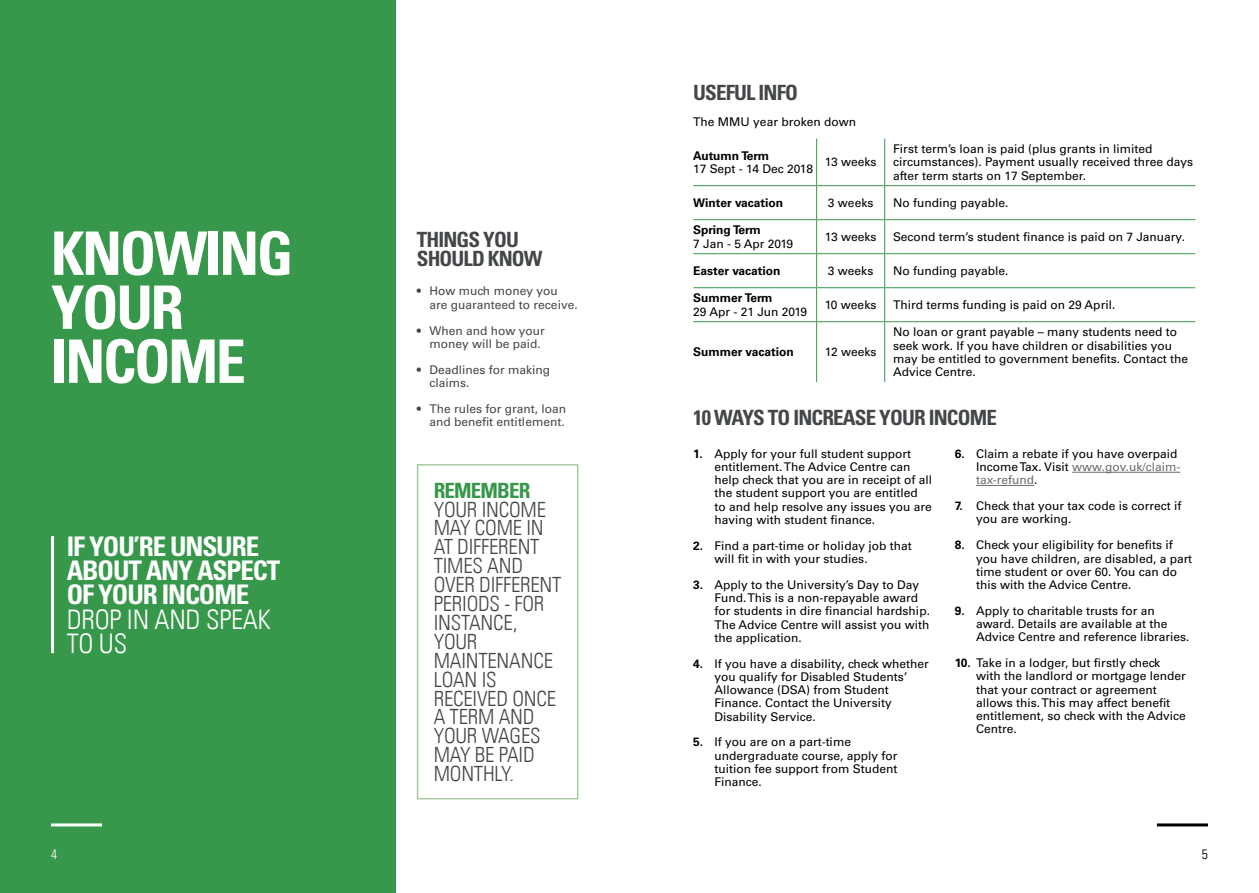
<style>
.page{position:relative;width:1259px;height:893px;background:#fff}
.page>*{position:absolute;margin:0;border:0;box-sizing:border-box;transform-origin:0 0}
.t1{font:700 condensed 60px/54px "Univers LT Pro";letter-spacing:-.04em;color:#fff}
.t2{font:700 condensed 27px/24.3px "Univers LT Pro";letter-spacing:-.04em;color:#fff}
.t3{font:27px/24.3px "Univers Com 47 Light Cond";letter-spacing:-.01em;color:#fff}
.t4{font:21px/18.9px "Univers Com 47 Light Cond";letter-spacing:-.01em;color:#444749}
.t5{font:700 condensed 21px/18.9px "Univers LT Pro";letter-spacing:-.04em;color:#444749}
.t6{font:700 condensed 21px "Univers LT Pro";letter-spacing:-.04em;color:#37984b}
.t7{font:13.5px "Univers Com 47 Light Cond";color:#fff}
.t8{font:13.5px "Univers Com 47 Light Cond";color:#000}
.t9{font:12px/13.2px "Univers LT Std";color:#000}
.t10{font:12px/13.2px "Univers LT Std";color:#444749}
.t11{font:700 12px "Univers LT Pro 65";color:#000}
.s1{font-family:"Univers LT Pro 65";font-weight:700}
.s2{color:#696e71}
</style>
<div class="page">
<div style="left:0;top:0;width:395px;height:893px;background:#37984b"></div>
<hr style="left:51px;top:536px;width:3px;height:117px;background:#fff">
<div style="left:417px;top:464px;width:161px;height:335px;border:2px solid #a8c9a2"></div>
<hr style="left:816px;top:139px;width:1px;height:46px;background:#37984b">
<hr style="left:816px;top:220px;width:1px;height:33px;background:#37984b">
<hr style="left:884px;top:139px;width:1px;height:46px;background:#37984b">
<hr style="left:884px;top:220px;width:1px;height:33px;background:#37984b">
<hr style="left:693px;top:185px;width:123px;height:1px;background:#37984b">
<hr style="left:693px;top:253px;width:123px;height:1px;background:#37984b">
<hr style="left:816px;top:186px;width:1px;height:33px;background:#37984b">
<hr style="left:816px;top:254px;width:1px;height:33px;background:#37984b">
<hr style="left:816px;top:185px;width:68px;height:1px;background:#37984b">
<hr style="left:816px;top:253px;width:68px;height:1px;background:#37984b">
<hr style="left:884px;top:186px;width:1px;height:33px;background:#37984b">
<hr style="left:884px;top:254px;width:1px;height:33px;background:#37984b">
<hr style="left:884px;top:185px;width:311px;height:1px;background:#37984b">
<hr style="left:884px;top:253px;width:311px;height:1px;background:#37984b">
<hr style="left:693px;top:219px;width:123px;height:1px;background:#37984b">
<hr style="left:693px;top:287px;width:123px;height:1px;background:#37984b">
<hr style="left:816px;top:288px;width:1px;height:33px;background:#37984b">
<hr style="left:816px;top:219px;width:68px;height:1px;background:#37984b">
<hr style="left:816px;top:287px;width:68px;height:1px;background:#37984b">
<hr style="left:884px;top:288px;width:1px;height:33px;background:#37984b">
<hr style="left:884px;top:219px;width:311px;height:1px;background:#37984b">
<hr style="left:884px;top:287px;width:311px;height:1px;background:#37984b">
<hr style="left:693px;top:321px;width:123px;height:1px;background:#37984b">
<hr style="left:816px;top:322px;width:1px;height:60px;background:#37984b">
<hr style="left:816px;top:321px;width:68px;height:1px;background:#37984b">
<hr style="left:884px;top:322px;width:1px;height:60px;background:#37984b">
<hr style="left:884px;top:321px;width:311px;height:1px;background:#37984b">
<hr style="left:1157px;top:823px;width:51px;height:3px;background:#000">
<hr style="left:51px;top:823px;width:51px;height:3px;background:#fff">
<hr style="left:1072px;top:472px;width:108px;height:1px;background:#696e71">
<hr style="left:976px;top:485px;width:58px;height:1px;background:#696e71">
<h1 class="t1" style="left:51px;top:226px;width:244px">KNOWING<br>YOUR<br>INCOME</h1>
<h2 class="t2" style="left:67px;top:534px;width:215px">IF YOU’RE UNSURE<br>ABOUT ANY ASPECT<br>OF YOUR INCOME</h2>
<h2 class="t3" style="left:67px;top:607px;width:206px">DROP IN AND SPEAK<br>TO US</h2>
<h3 class="t5" style="left:417px;top:230px;width:127px">THINGS YOU<br>SHOULD KNOW</h3>
<p class="t10" style="left:429px;top:285px;width:150px;text-indent:-13px">• How much money you are guaranteed to receive.</p>
<p class="t10" style="left:429px;top:324px;width:117px;text-indent:-13px">• When and how your money will be paid.</p>
<p class="t10" style="left:429px;top:363px;width:122px;text-indent:-13px">• Deadlines for making claims.</p>
<p class="t10" style="left:417px;top:402px;width:151px;text-align:right">• The rules for grant, loan and benefit entitlement.</p>
<h3 class="t6" style="left:434px;top:477px;width:98px">REMEMBER</h3>
<h3 class="t4" style="left:434px;top:500px;width:129px">YOUR INCOME<br>MAY COME IN<br>AT DIFFERENT<br>TIMES AND<br>OVER DIFFERENT<br>PERIODS - FOR<br>INSTANCE,<br>YOUR<br>MAINTENANCE<br>LOAN IS<br>RECEIVED ONCE<br>A TERM AND<br>YOUR WAGES<br>MAY BE PAID<br>MONTHLY.</h3>
<h3 class="t5" style="left:693px;top:83px;width:106px">USEFUL INFO</h3>
<p class="t9" style="left:693px;top:115px;width:164px">The MMU year broken down</p>
<p class="t11" style="left:693px;top:148px;width:77px">Autumn Term</p>
<p class="t9" style="left:693px;top:162px;width:121px">17 Sept - 14 Dec 2018</p>
<p class="t9" style="left:824px;top:156px;width:53px">13 weeks</p>
<p class="t9" style="left:893px;top:142px;width:301px">First term’s loan is paid (plus grants in limited circumstances). Payment usually received three days after term starts on 17 September.</p>
<p class="t11" style="left:693px;top:196px;width:91px">Winter vacation</p>
<p class="t9" style="left:828px;top:196px;width:47px">3 weeks</p>
<p class="t9" style="left:893px;top:196px;width:117px">No funding payable.</p>
<p class="t11" style="left:693px;top:223px;width:69px">Spring Term</p>
<p class="t9" style="left:693px;top:237px;width:101px">7 Jan - 5 Apr 2019</p>
<p class="t9" style="left:824px;top:230px;width:53px">13 weeks</p>
<p class="t9" style="left:893px;top:230px;width:293px">Second term’s student finance is paid on 7 January.</p>
<p class="t11" style="left:693px;top:264px;width:89px">Easter vacation</p>
<p class="t9" style="left:828px;top:264px;width:47px">3 weeks</p>
<p class="t9" style="left:893px;top:264px;width:117px">No funding payable.</p>
<p class="t11" style="left:693px;top:291px;width:81px">Summer Term</p>
<p class="t9" style="left:693px;top:305px;width:115px">29 Apr - 21 Jun 2019</p>
<p class="t9" style="left:825px;top:298px;width:53px">10 weeks</p>
<p class="t9" style="left:893px;top:298px;width:224px">Third terms funding is paid on 29 April.</p>
<p class="t11" style="left:693px;top:345px;width:102px">Summer vacation</p>
<p class="t9" style="left:824px;top:345px;width:53px">12 weeks</p>
<p class="t9" style="left:893px;top:326px;width:296px">No loan or grant payable – many students need to seek work. If you have children or disabilities you may be entitled to government benefits. Contact the Advice Centre.</p>
<h3 class="t5" style="left:693px;top:408px;width:305px">10 WAYS TO INCREASE YOUR INCOME</h3>
<p class="t9" style="left:714px;top:447px;width:219px;text-indent:-21px"><span class="s1">1.</span> Apply for your full student support entitlement. The Advice Centre can help check that you are in receipt of all the student support you are entitled<br>to and help resolve any issues you are having with student finance.</p>
<p class="t9" style="left:714px;top:539px;width:199px;text-indent:-21px"><span class="s1">2.</span> Find a part-time or holiday job that will fit in with your studies.</p>
<p class="t9" style="left:714px;top:578px;width:217px;text-indent:-21px"><span class="s1">3.</span> Apply to the University’s Day to Day Fund. This is a non-repayable award for students in dire financial hardship.<br>The Advice Centre will assist you with the application.</p>
<p class="t9" style="left:714px;top:657px;width:216px;text-indent:-21px"><span class="s1">4.</span> If you have a disability, check whether you qualify for Disabled Students’<br>Allowance (DSA) from Student<br>Finance. Contact the University<br>Disability Service.</p>
<p class="t9" style="left:714px;top:736px;width:185px;text-indent:-21px"><span class="s1">5.</span> If you are on a part-time undergraduate course, apply for tuition fee support from Student<br>Finance.</p>
<p class="t9" style="left:976px;top:447px;width:206px;text-indent:-21px"><span class="s1">6.</span> Claim a rebate if you have overpaid<br>Income Tax. Visit <span class="s2">www.gov.uk/claim&shy;tax-refund</span>.</p>
<p class="t9" style="left:976px;top:499px;width:207px;text-indent:-21px"><span class="s1">7.</span> Check that your tax code is correct if you are working.</p>
<p class="t9" style="left:976px;top:539px;width:217px;text-indent:-21px"><span class="s1">8.</span> Check your eligibility for benefits if you have children, are disabled, a part time student or over 60. You can do this with the Advice Centre.</p>
<p class="t9" style="left:976px;top:604px;width:215px;text-indent:-21px"><span class="s1">9.</span> Apply to charitable trusts for an award. Details are available at the<br>Advice Centre and reference libraries.</p>
<p class="t9" style="left:976px;top:656px;width:211px;text-indent:-21px"><span class="s1">10.</span> Take in a lodger, but firstly check with the landlord or mortgage lender that your contract or agreement allows this. This may affect benefit entitlement, so check with the Advice<br>Centre.</p>
<p class="t7" style="left:51px;top:846px;width:7px">4</p>
<p class="t8" style="left:1202px;top:846px;width:7px">5</p>
</div>
